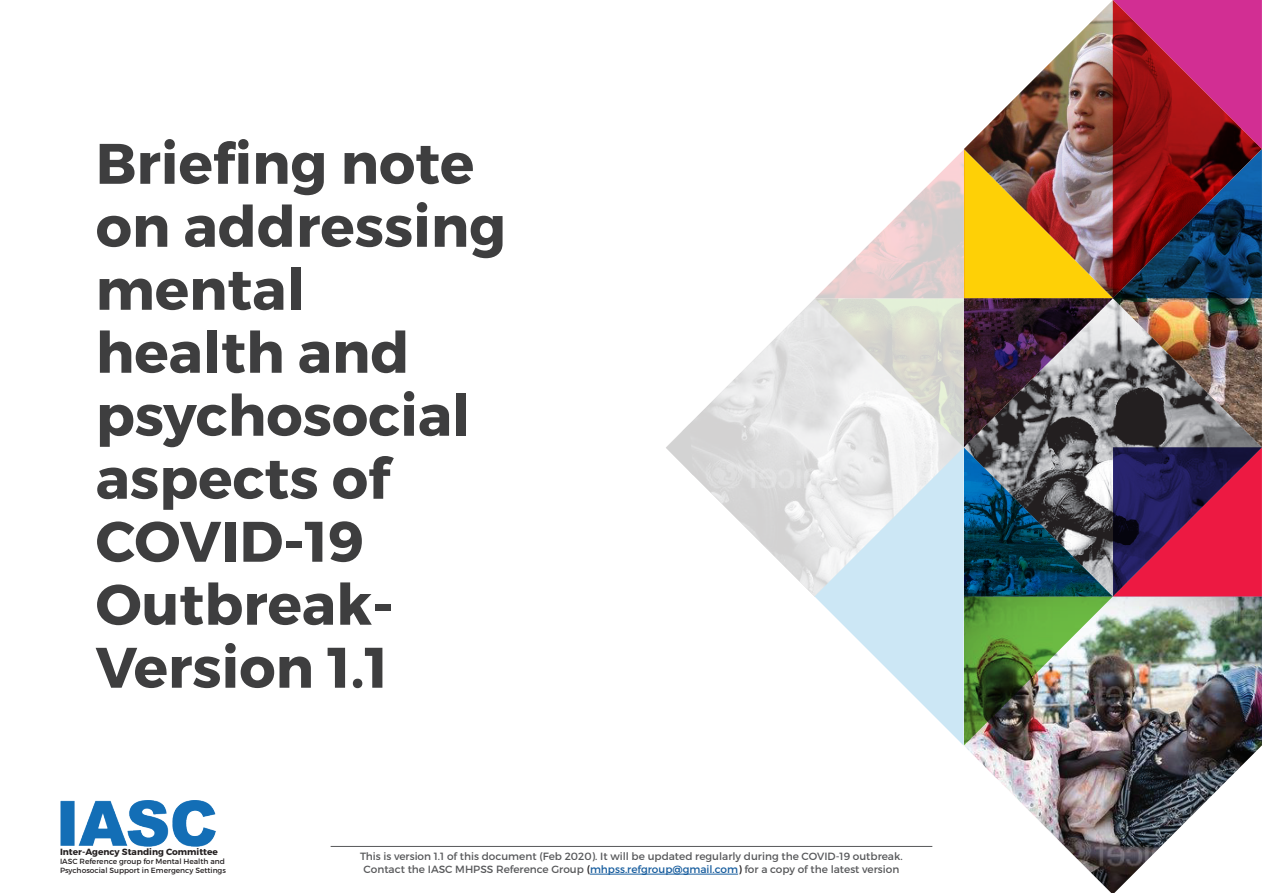
<style>
.page{position:relative;width:1263px;height:893px;background:#fff}
.page>*{position:absolute;margin:0;border:0;box-sizing:border-box;transform-origin:0 0}
.t1{font:700 57px/63px "Montserrat";color:#3e3e3f}
.t2{font:10.5px/13.5px "Montserrat";color:#57585a;text-align:center}
.t3{font:700 9px "Montserrat";color:#231f20}
.t4{font:7.5px/9px "Montserrat";color:#231f20}
.s1{color:#231f20}
.s2{color:#175d9e}
</style>
<div class="page">
<img style="left:60px;top:800px;width:156px;height:47px">
<img style="left:965px;top:746px;width:297px;height:147px">
<img style="left:964px;top:0;width:298px;height:746px">
<svg style="left:666px;top:149px;width:298px;height:698px"></svg>
<hr style="left:331px;top:846px;width:601px;height:1px;background:#57585a">
<hr style="left:590px;top:874px;width:148px;height:1px;background:#175d9e">
<h1 class="t1" style="left:96px;top:133px;width:412px">Briefing note on addressing mental health and psychosocial aspects of<br>COVID-19<br>Outbreak-<br>Version 1.1</h1>
<p class="t3" style="left:60px;top:847px;width:159px">Inter-Agency Standing Committee</p>
<p class="t4" style="left:60px;top:857px;width:167px">IASC Reference group for Mental Health and<br>Psychosocial Support in Emergency Settings</p>
<p class="t2" style="left:360px;top:849px;width:544px">This is version 1.1 of this document (Feb 2020). It will be updated regularly during the COVID-19 outbreak.<br>Contact the IASC MHPSS Reference Group <span class="s1">(</span><span class="s2">mhpss.refgroup@gmail.com</span><span class="s1">)</span> for a copy of the latest version</p>
</div>
